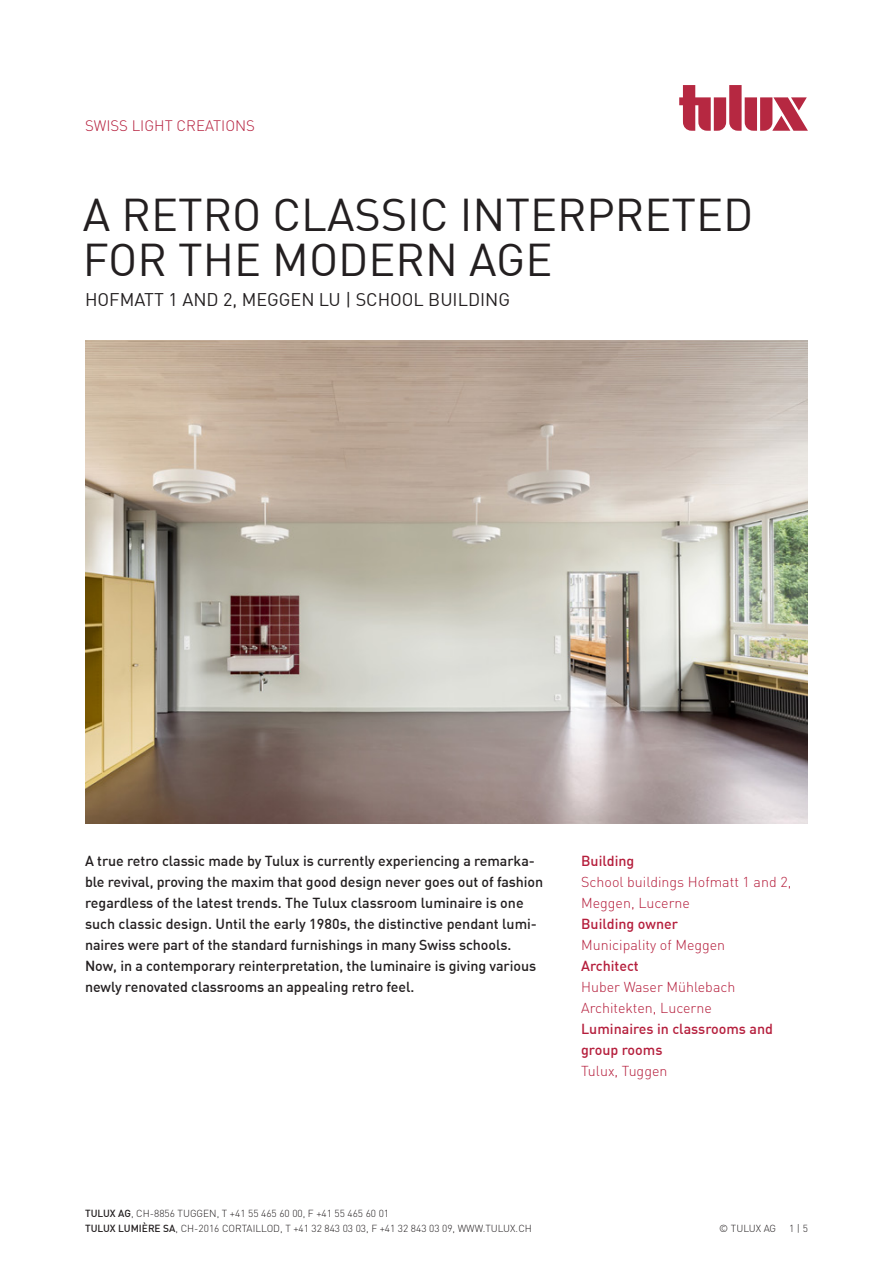
<style>
.page{position:relative;width:893px;height:1263px;background:#fff}
.page>*{position:absolute;margin:0;border:0;box-sizing:border-box;transform-origin:0 0}
.t1{font:45px/45px "DIN Offc";color:#231f20}
.t2{font:18px "DIN Offc";color:#231f20}
.t3{font:300 15px "DIN";color:#b51e3c}
.t4{font:500 14.25px/21px "DIN";letter-spacing:-.005em;color:#231f20}
.t5{font:300 14.25px/21px "DIN";color:#b51e3c}
.t6{font:500 14.25px/21px "DIN";color:#b51e3c}
.t7{font:300 10.2px/15px "DIN";color:#231f20}
.s1{font-weight:500}
</style>
<div class="page">
<svg style="left:679px;top:85px;width:129px;height:46px"></svg>
<img style="left:85px;top:340px;width:723px;height:484px">
<p class="t3" style="left:85px;top:116px;width:172px">SWISS LIGHT CREATIONS</p>
<h1 class="t1" style="left:83px;top:191px;width:672px">A RETRO CLASSIC INTERPRETED<br>FOR THE MODERN AGE</h1>
<p class="t2" style="left:85px;top:288px;width:427px">HOFMATT 1 AND 2, MEGGEN LU | SCHOOL BUILDING</p>
<p class="t4" style="left:85px;top:850px;width:460px">A true retro classic made by Tulux is currently experiencing a remarka&shy;ble revival, proving the maxim that good design never goes out of fashion regardless of the latest trends. The Tulux classroom luminaire is one such classic design. Until the early 1980s, the distinctive pendant lumi&shy;naires were part of the standard furnishings in many Swiss schools.<br>Now, in a contemporary reinterpretation, the luminaire is giving various newly renovated classrooms an appealing retro feel.</p>
<p class="t6" style="left:581px;top:850px;width:55px">Building</p>
<p class="t5" style="left:581px;top:871px;width:212px">School buildings Hofmatt 1 and 2,<br>Meggen, Lucerne</p>
<p class="t6" style="left:581px;top:913px;width:98px">Building owner</p>
<p class="t5" style="left:581px;top:934px;width:146px">Municipality of Meggen</p>
<p class="t6" style="left:581px;top:955px;width:59px">Architect</p>
<p class="t5" style="left:581px;top:976px;width:156px">Huber Waser Mühlebach<br>Architekten, Lucerne</p>
<p class="t6" style="left:581px;top:1018px;width:193px">Luminaires in classrooms and group rooms</p>
<p class="t5" style="left:581px;top:1060px;width:88px">Tulux, Tuggen</p>
<p class="t7" style="left:85px;top:1206px;width:448px"><span class="s1">TULUX AG</span>, CH-8856 TUGGEN, T +41 55 465 60 00, F +41 55 465 60 01<br><span class="s1">TULUX LUMIÈRE SA</span>, CH-2016 CORTAILLOD, T +41 32 843 03 03, F +41 32 843 03 09, WWW.TULUX.CH</p>
<p class="t7" style="left:719px;top:1221px;width:58px">© TULUX AG</p>
<p class="t7" style="left:789px;top:1221px;width:20px">1 | 5</p>
</div>
